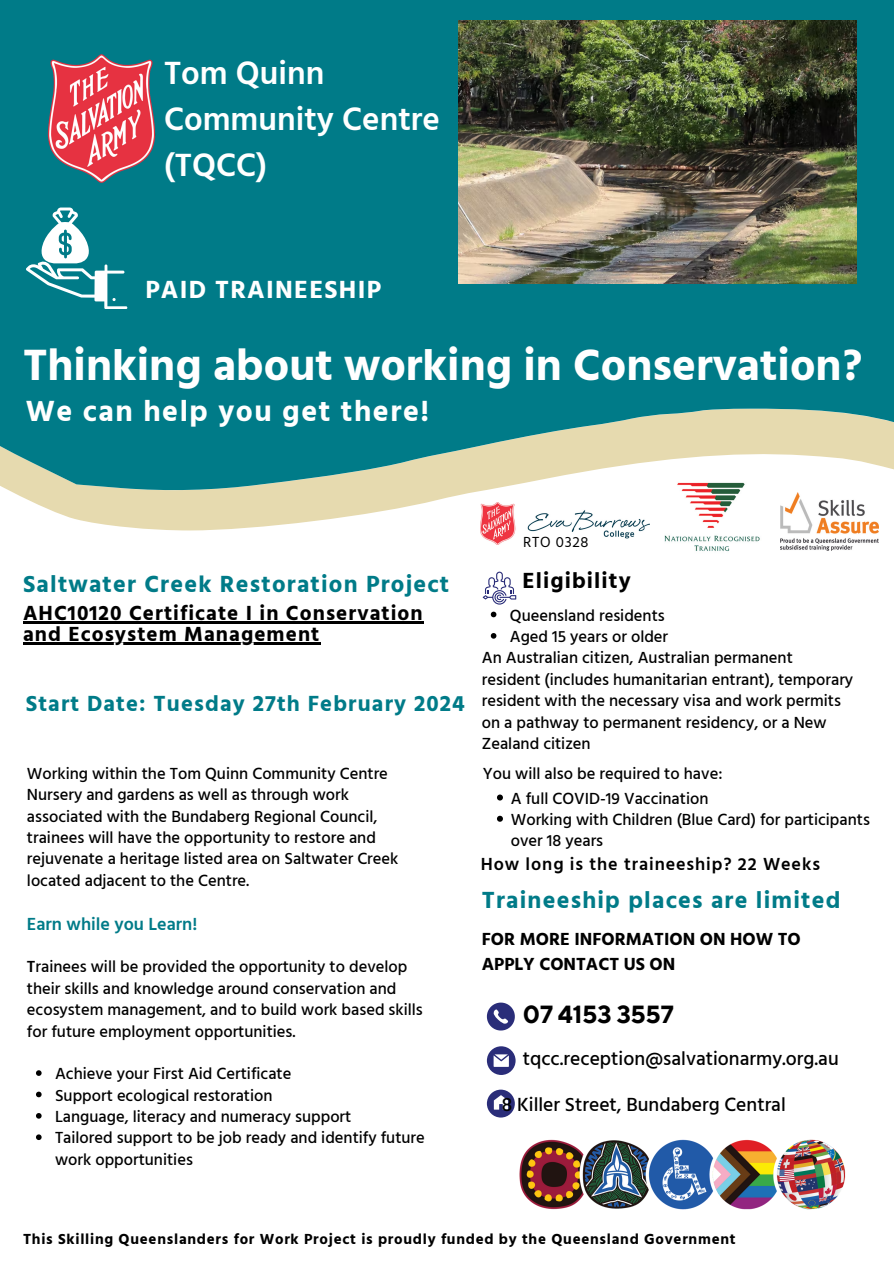
<style>
.page{position:relative;width:894px;height:1264px;background:#fff}
.page>*{position:absolute;margin:0;border:0;box-sizing:border-box;transform-origin:0 0}
.t1{font:700 45px "Hind Guntur";color:#fff}
.t2{font:600 33px/46.2px "Hind Guntur";color:#fff}
.t3{font:700 30px "Hind Guntur";letter-spacing:.05em;color:#fff}
.t4{font:700 25.5px "Hind Guntur";letter-spacing:.05em;color:#fff}
.t5{font:700 24.6px "TT Norms Pro";color:#000}
.t6{font:700 24px "Hind Guntur";letter-spacing:.05em;color:#007b88}
.t7{font:700 22.5px "Hind Guntur";letter-spacing:.05em;color:#007b88}
.t8{font:700 22.5px "Hind Guntur";letter-spacing:.05em;color:#000}
.t9{font:700 21px "Hind Guntur";letter-spacing:.05em;color:#000}
.t10{font:500 19.5px "Hind Guntur";color:#000}
.t11{font:700 18px/24.8px "Hind Guntur";color:#000}
.t12{font:600 18px "Hind Guntur";letter-spacing:.05em;color:#000}
.t13{font:600 18px "Hind Guntur";color:#007b88}
.t14{font:500 16.5px/21.3px "Hind Guntur";color:#000}
.t15{font:700 15px "Hind Guntur";letter-spacing:.05em;color:#000}
.t16{font:15px "Hind Guntur";letter-spacing:.05em;color:#000}
.s1{font-weight:600}
</style>
<div class="page">
<svg style="left:53px;top:511px;width:826px;height:40px"></svg>
<svg style="left:0;top:0;width:893px;height:511px;background:#258b91"></svg>
<svg style="left:482px;top:571px;width:34px;height:33px"></svg>
<img style="left:23px;top:30px;width:156px;height:178px">
<img style="left:458px;top:20px;width:397px;height:263px">
<svg style="left:486px;top:1002px;width:28px;height:28px"></svg>
<svg style="left:486px;top:1046px;width:29px;height:28px"></svg>
<img style="left:519px;top:1139px;width:327px;height:70px">
<svg style="left:486px;top:1089px;width:28px;height:28px"></svg>
<svg style="left:26px;top:207px;width:101px;height:102px"></svg>
<svg style="left:490px;top:611px;width:6px;height:6px"></svg>
<svg style="left:490px;top:633px;width:6px;height:5px"></svg>
<svg style="left:497px;top:794px;width:6px;height:6px"></svg>
<svg style="left:497px;top:815px;width:6px;height:6px"></svg>
<hr style="left:23px;top:621px;width:106px;height:2px;background:#000">
<hr style="left:129px;top:621px;width:294px;height:2px;background:#000">
<hr style="left:23px;top:642px;width:297px;height:2px;background:#000">
<svg style="left:36px;top:1070px;width:6px;height:5px"></svg>
<svg style="left:36px;top:1091px;width:6px;height:6px"></svg>
<svg style="left:36px;top:1113px;width:6px;height:5px"></svg>
<svg style="left:36px;top:1134px;width:6px;height:5px"></svg>
<img style="left:780px;top:493px;width:98px;height:57px">
<img style="left:657px;top:479px;width:109px;height:73px">
<img style="left:480px;top:502px;width:169px;height:42px">
<h1 class="t2" style="left:164px;top:50px;width:277px">Tom Quinn<br>Community Centre (TQCC)</h1>
<p class="t4" style="left:145px;top:274px;width:237px">PAID TRAINEESHIP</p>
<p class="t1" style="left:23px;top:338px;width:840px">Thinking about working in Conservation?</p>
<h2 class="t3" style="left:26px;top:393px;width:405px">We can help you get there!</h2>
<p class="t6" style="left:23px;top:569px;width:427px">Saltwater Creek Restoration Project</p>
<p class="t9" style="left:23px;top:600px;width:401px">AHC10120 Certificate I in Conservation</p>
<p class="t9" style="left:23px;top:621px;width:298px">and Ecosystem Management</p>
<p class="t7" style="left:26px;top:689px;width:440px">Start Date: Tuesday 27th February 2024</p>
<p class="t14" style="left:27px;top:762px;width:373px">Working within the Tom Quinn Community Centre Nursery and gardens as well as through work associated with the Bundaberg Regional Council, trainees will have the opportunity to restore and rejuvenate a heritage listed area on Saltwater Creek located adjacent to the Centre.</p>
<p class="t13" style="left:27px;top:912px;width:172px">Earn while you Learn!</p>
<p class="t14" style="left:27px;top:956px;width:397px"><span class="s1">T</span>rainees will be provided the opportunity to develop their skills and knowledge around conservation and ecosystem management, and to build work based skills for future employment opportunities.</p>
<p class="t14" style="left:55px;top:1062px;width:238px">Achieve your First Aid Certificate</p>
<p class="t14" style="left:55px;top:1084px;width:219px">Support ecological restoration</p>
<p class="t14" style="left:55px;top:1105px;width:298px">Language, literacy and numeracy support</p>
<h4 class="t14" style="left:55px;top:1127px;width:371px">Tailored support to be job ready and identify future work opportunities</h4>
<p class="t16" style="left:523px;top:533px;width:67px">RTO 0328</p>
<h3 class="t8" style="left:522px;top:567px;width:110px">Eligibility</h3>
<p class="t14" style="left:509px;top:604px;width:156px">Queensland residents</p>
<p class="t14" style="left:509px;top:625px;width:160px">Aged 15 years or older</p>
<p class="t14" style="left:481px;top:647px;width:373px">An Australian citizen, Australian permanent resident (includes humanitarian entrant), temporary resident with the necessary visa and work permits on a pathway to permanent residency, or a New Zealand citizen</p>
<h4 class="t14" style="left:482px;top:762px;width:241px">You will also be required to have:</h4>
<h5 class="t14" style="left:510px;top:787px;width:199px">A full COVID-19 Vaccination</h5>
<h5 class="t14" style="left:510px;top:808px;width:360px">Working with Children (Blue Card) for participants over 18 years</h5>
<p class="t12" style="left:480px;top:853px;width:340px">How long is the traineeship? 22 Weeks</p>
<p class="t6" style="left:481px;top:885px;width:360px">Traineeship places are limited</p>
<p class="t11" style="left:481px;top:926px;width:320px">FOR MORE INFORMATION ON HOW TO<br>APPLY CONTACT US ON</p>
<h5 class="t5" style="left:522px;top:999px;width:152px">07 4153 3557</h5>
<p class="t10" style="left:522px;top:1047px;width:317px">tqcc.reception@salvationarmy.org.au</p>
<p class="t10" style="left:501px;top:1092px;width:285px">8 Killer Street, Bundaberg Central</p>
<p class="t15" style="left:23px;top:1229px;width:714px">This Skilling Queenslanders for Work Project is proudly funded by the Queensland Government</p>
</div>
